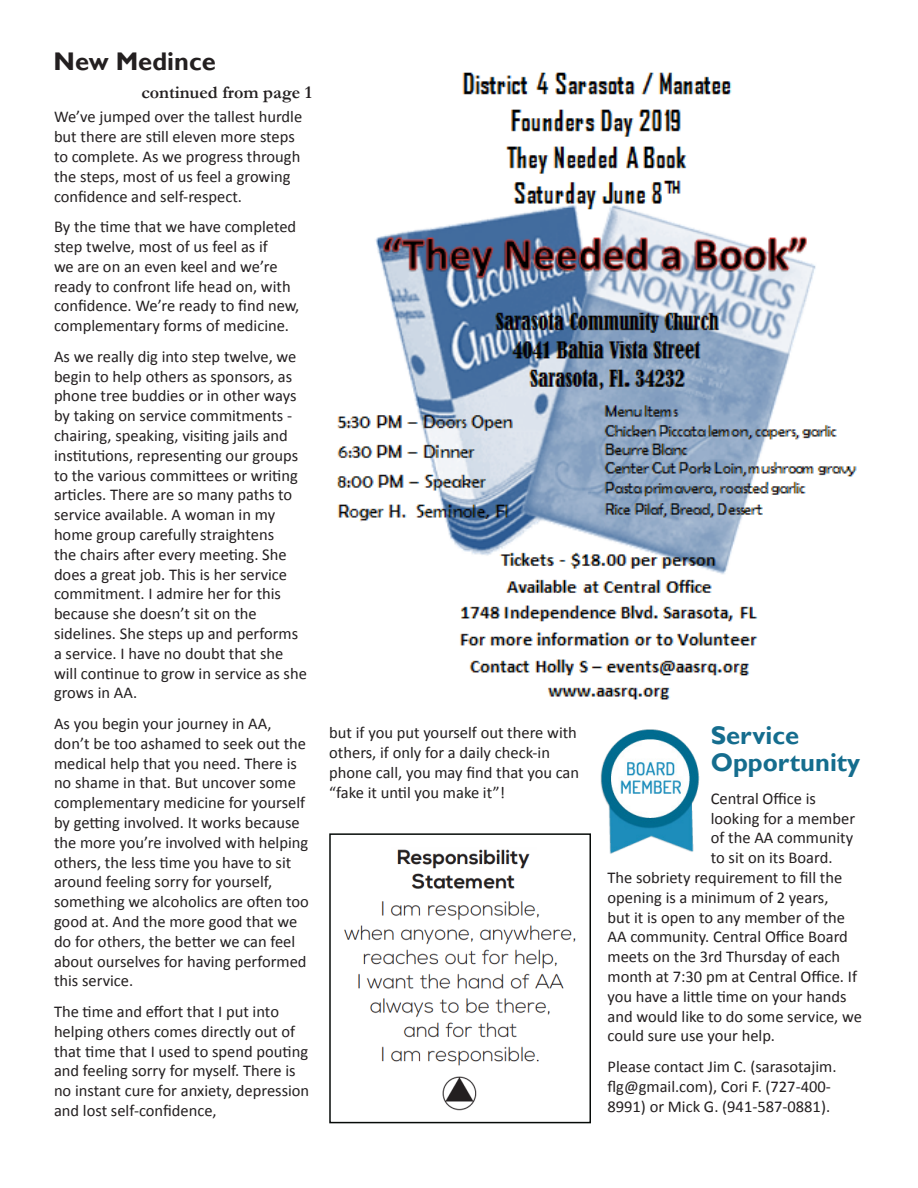
<style>
.page{position:relative;width:918px;height:1188px;background:#fff}
.page>*{position:absolute;margin:0;border:0;box-sizing:border-box;transform-origin:0 0}
.t1{font:700 25.5px "Gill Sans";color:#156d8e}
.t2{font:700 25.5px "Gill Sans";color:#231f20}
.t3{font:700 18px "Garamond";color:#231f20}
.t4{font:16.5px/19.8px "Calibri";color:#231f20}
</style>
<div class="page">
<img style="left:336px;top:72px;width:521px;height:628px">
<img style="left:600px;top:729px;width:100px;height:125px">
<img style="left:344px;top:849px;width:232px;height:262px">
<div style="left:329px;top:833px;width:262px;height:290px;border:2px solid #060a08"></div>
<p class="t2" style="left:54px;top:46px;width:164px">New Medince</p>
<p class="t3" style="left:141px;top:80px;width:172px">continued from page 1</p>
<p class="t4" style="left:54px;top:107px;width:250px">We’ve jumped over the tallest hurdle but there are still eleven more steps to complete. As we progress through the steps, most of us feel a growing confidence and self-respect.</p>
<p class="t4" style="left:54px;top:217px;width:247px">By the time that we have completed step twelve, most of us feel as if<br>we are on an even keel and we’re ready to confront life head on, with confidence. We’re ready to find new, complementary forms of medicine.</p>
<p class="t4" style="left:54px;top:347px;width:254px">As we really dig into step twelve, we begin to help others as sponsors, as phone tree buddies or in other ways by taking on service commitments - chairing, speaking, visiting jails and institutions, representing our groups to the various committees or writing articles. There are so many paths to service available. A woman in my home group carefully straightens<br>the chairs after every meeting. She does a great job. This is her service commitment. I admire her for this because she doesn’t sit on the sidelines. She steps up and performs a service. I have no doubt that she will continue to grow in service as she grows in AA.</p>
<p class="t4" style="left:54px;top:714px;width:256px">As you begin your journey in AA, don’t be too ashamed to seek out the medical help that you need. There is no shame in that. But uncover some complementary medicine for yourself by getting involved. It works because the more you’re involved with helping others, the less time you have to sit around feeling sorry for yourself, something we alcoholics are often too good at. And the more good that we do for others, the better we can feel about ourselves for having performed this service.</p>
<p class="t4" style="left:54px;top:1002px;width:257px">The time and effort that I put into helping others comes directly out of that time that I used to spend pouting and feeling sorry for myself. There is no instant cure for anxiety, depression and lost self-confidence,</p>
<p class="t4" style="left:329px;top:723px;width:251px">but if you put yourself out there with others, if only for a daily check-in phone call, you may find that you can “fake it until you make it”!</p>
<p class="t1" style="left:711px;top:720px;width:90px">Service</p>
<p class="t1" style="left:711px;top:747px;width:151px">Opportunity</p>
<p class="t4" style="left:711px;top:789px;width:107px">Central Office is</p>
<p class="t4" style="left:711px;top:808px;width:146px">looking for a member</p>
<p class="t4" style="left:711px;top:828px;width:144px">of the AA community</p>
<p class="t4" style="left:711px;top:848px;width:123px">to sit on its Board.</p>
<p class="t4" style="left:608px;top:868px;width:236px">The sobriety requirement to fill the</p>
<p class="t4" style="left:608px;top:888px;width:222px">opening is a minimum of 2 years,</p>
<p class="t4" style="left:608px;top:907px;width:239px">but it is open to any member of the</p>
<p class="t4" style="left:608px;top:927px;width:242px">AA community. Central Office Board</p>
<p class="t4" style="left:608px;top:947px;width:234px">meets on the 3rd Thursday of each</p>
<p class="t4" style="left:608px;top:967px;width:251px">month at 7:30 pm at Central Office. If</p>
<p class="t4" style="left:608px;top:987px;width:241px">you have a little time on your hands</p>
<p class="t4" style="left:608px;top:1006px;width:256px">and would like to do some service, we</p>
<p class="t4" style="left:608px;top:1026px;width:169px">could sure use your help.</p>
<p class="t4" style="left:608px;top:1057px;width:231px">Please contact Jim C. (sarasotajim. flg@gmail.com), Cori F. (727-400-<br>8991) or Mick G. (941-587-0881).</p>
</div>
